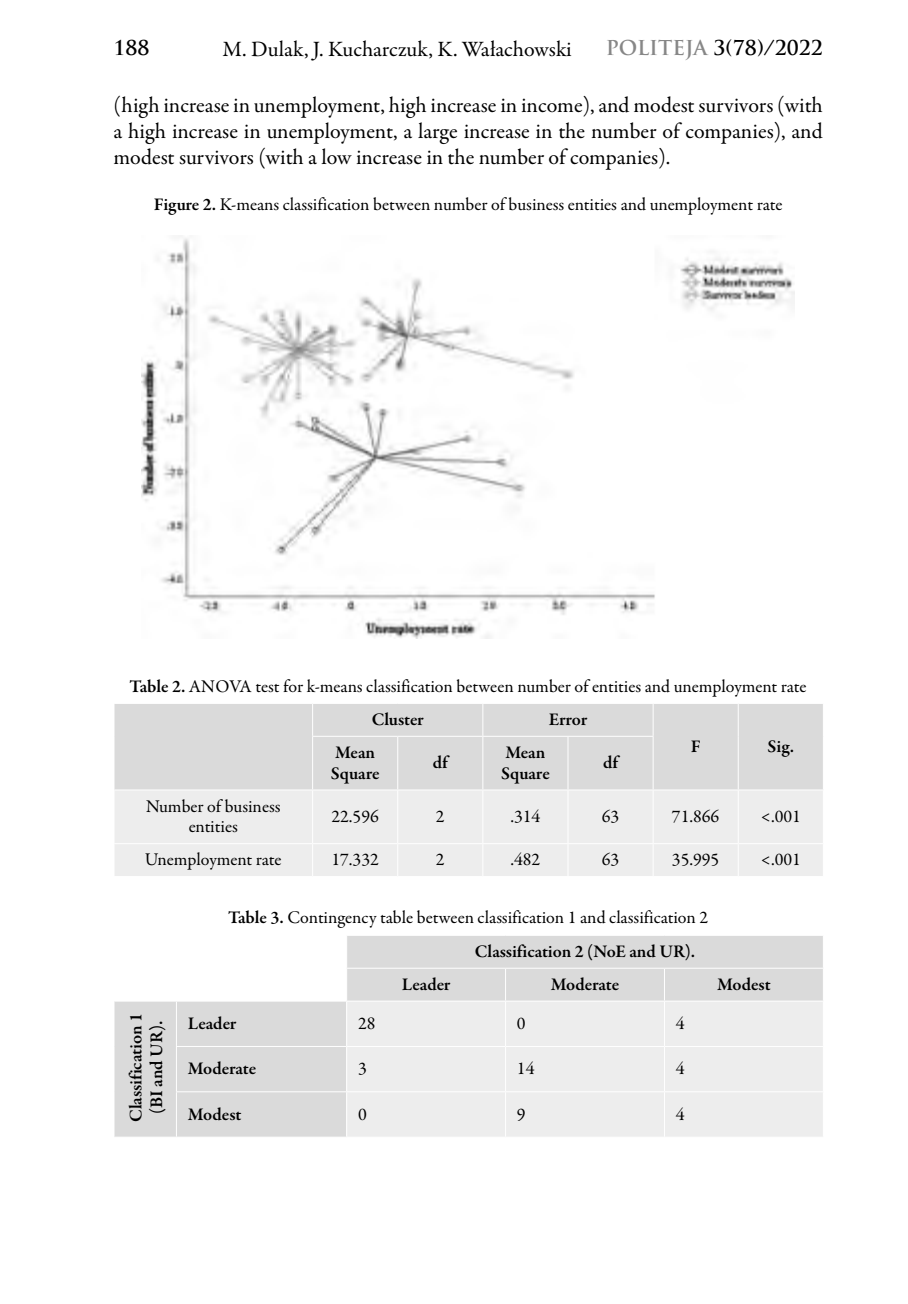
<style>
.page{position:relative;width:908px;height:1304px;background:#fff}
.page>*{position:absolute;margin:0;border:0;box-sizing:border-box;transform-origin:0 0}
.t1{font:22px/25.6px "Garamond Premr Pro";color:#000;text-align:justify}
.t2{font:700 20px "Trajan Pro";color:#000}
.t3{font:18px/33.4px "Garamond Premr Pro";color:#000}
.t4{font:600 18px/20.8px "Garamond Premr Pro";letter-spacing:-.005em;color:#000}
.s1{color:#878787}
.s2{font-weight:600}
</style>
<div class="page">
<div style="left:114px;top:704px;width:708px;height:85px;background:#dadada"></div>
<div style="left:115px;top:791px;width:707px;height:85px;background:#ededed"></div>
<hr style="left:312px;top:704px;width:1px;height:32px;background:#fff">
<hr style="left:482px;top:704px;width:1px;height:32px;background:#fff">
<hr style="left:652px;top:704px;width:1px;height:32px;background:#fff">
<hr style="left:737px;top:704px;width:1px;height:32px;background:#fff">
<hr style="left:312px;top:736px;width:85px;height:1px;background:#fff">
<hr style="left:312px;top:737px;width:1px;height:52px;background:#fff">
<hr style="left:397px;top:736px;width:85px;height:1px;background:#fff">
<hr style="left:397px;top:737px;width:1px;height:52px;background:#fff">
<hr style="left:482px;top:736px;width:85px;height:1px;background:#fff">
<hr style="left:482px;top:737px;width:1px;height:52px;background:#fff">
<hr style="left:567px;top:736px;width:86px;height:1px;background:#fff">
<hr style="left:567px;top:737px;width:1px;height:52px;background:#fff">
<hr style="left:652px;top:737px;width:1px;height:52px;background:#fff">
<hr style="left:737px;top:736px;width:1px;height:53px;background:#fff">
<hr style="left:312px;top:790px;width:1px;height:53px;background:#fff">
<hr style="left:397px;top:790px;width:1px;height:53px;background:#fff">
<hr style="left:482px;top:790px;width:1px;height:53px;background:#fff">
<hr style="left:567px;top:790px;width:1px;height:53px;background:#fff">
<hr style="left:652px;top:790px;width:1px;height:53px;background:#fff">
<hr style="left:737px;top:790px;width:1px;height:53px;background:#fff">
<hr style="left:113px;top:843px;width:199px;height:1px;background:#fff">
<hr style="left:312px;top:843px;width:85px;height:1px;background:#fff">
<hr style="left:312px;top:844px;width:1px;height:32px;background:#fff">
<hr style="left:397px;top:843px;width:85px;height:1px;background:#fff">
<hr style="left:397px;top:844px;width:1px;height:32px;background:#fff">
<hr style="left:482px;top:843px;width:85px;height:1px;background:#fff">
<hr style="left:482px;top:844px;width:1px;height:32px;background:#fff">
<hr style="left:567px;top:843px;width:85px;height:1px;background:#fff">
<hr style="left:567px;top:844px;width:1px;height:32px;background:#fff">
<hr style="left:652px;top:843px;width:86px;height:1px;background:#fff">
<hr style="left:652px;top:844px;width:1px;height:32px;background:#fff">
<hr style="left:738px;top:843px;width:85px;height:1px;background:#fff">
<hr style="left:737px;top:844px;width:1px;height:32px;background:#fff">
<svg style="left:114px;top:936px;width:708px;height:201px;fill:#dadada"></svg>
<div style="left:347px;top:1002px;width:475px;height:135px;background:#ededed"></div>
<hr style="left:346px;top:936px;width:1px;height:32px;background:#fff">
<hr style="left:346px;top:968px;width:159px;height:1px;background:#fff">
<hr style="left:346px;top:969px;width:1px;height:32px;background:#fff">
<hr style="left:505px;top:968px;width:159px;height:1px;background:#fff">
<hr style="left:505px;top:969px;width:1px;height:32px;background:#fff">
<hr style="left:664px;top:968px;width:159px;height:1px;background:#fff">
<hr style="left:663px;top:969px;width:1px;height:32px;background:#fff">
<hr style="left:113px;top:1001px;width:63px;height:1px;background:#fff">
<hr style="left:176px;top:1001px;width:170px;height:1px;background:#fff">
<hr style="left:176px;top:1002px;width:1px;height:44px;background:#fff">
<hr style="left:346px;top:1001px;width:159px;height:1px;background:#fff">
<hr style="left:346px;top:1002px;width:1px;height:44px;background:#fff">
<hr style="left:505px;top:1001px;width:159px;height:1px;background:#fff">
<hr style="left:505px;top:1002px;width:1px;height:44px;background:#fff">
<hr style="left:664px;top:1001px;width:159px;height:1px;background:#fff">
<hr style="left:663px;top:1002px;width:1px;height:44px;background:#fff">
<hr style="left:176px;top:1046px;width:170px;height:1px;background:#fff">
<hr style="left:176px;top:1047px;width:1px;height:44px;background:#fff">
<hr style="left:346px;top:1046px;width:159px;height:1px;background:#fff">
<hr style="left:346px;top:1047px;width:1px;height:44px;background:#fff">
<hr style="left:505px;top:1046px;width:159px;height:1px;background:#fff">
<hr style="left:505px;top:1047px;width:1px;height:44px;background:#fff">
<hr style="left:664px;top:1046px;width:159px;height:1px;background:#fff">
<hr style="left:663px;top:1047px;width:1px;height:44px;background:#fff">
<hr style="left:176px;top:1091px;width:170px;height:1px;background:#fff">
<hr style="left:176px;top:1092px;width:1px;height:45px;background:#fff">
<hr style="left:346px;top:1091px;width:159px;height:1px;background:#fff">
<hr style="left:346px;top:1092px;width:1px;height:45px;background:#fff">
<hr style="left:505px;top:1091px;width:159px;height:1px;background:#fff">
<hr style="left:505px;top:1092px;width:1px;height:45px;background:#fff">
<hr style="left:664px;top:1091px;width:159px;height:1px;background:#fff">
<hr style="left:663px;top:1092px;width:1px;height:45px;background:#fff">
<img style="left:142px;top:238px;width:652px;height:400px">
<p class="t2" style="left:113px;top:35px;width:37px">188</p>
<p class="t1" style="left:222px;top:36px;width:350px">M. Dulak, J. Kucharczuk, K. Wałachowski</p>
<p class="t2" style="left:605px;top:35px;width:218px"><span class="s1">POLITEJA</span> 3(78)/2022</p>
<p class="t1" style="left:113px;top:93px;width:710px">(high increase in unemployment, high increase in income), and modest survivors (with a high increase in unemployment, a large increase in the number of companies), and modest survivors (with a low increase in the number of companies).</p>
<p class="t3" style="left:154px;top:188px;width:630px"><span class="s2">Figure 2.</span> K-means classification between number of business entities and unemployment rate</p>
<p class="t3" style="left:371px;top:670px;width:436px;text-indent:-242px"><span class="s2">Table 2.</span> ANOVA test for k-means classification between number of entities and unemployment rate<br><span class="s2">Cluster</span></p>
<p class="t4" style="left:548px;top:709px;width:40px">Error</p>
<p class="t4" style="left:335px;top:742px;width:42px">Mean</p>
<p class="t4" style="left:330px;top:763px;width:50px">Square</p>
<p class="t4" style="left:432px;top:753px;width:16px">df</p>
<p class="t4" style="left:501px;top:742px;width:50px">Mean<br>Square</p>
<p class="t4" style="left:603px;top:753px;width:16px">df</p>
<p class="t4" style="left:690px;top:736px;width:11px">F</p>
<p class="t4" style="left:767px;top:736px;width:28px">Sig.</p>
<p class="t3" style="left:146px;top:796px;width:136px;line-height:20.8px;text-align:center">Number of business entities</p>
<p class="t3" style="left:331px;top:800px;width:49px">22.596</p>
<p class="t3" style="left:435px;top:800px;width:10px">2</p>
<p class="t3" style="left:510px;top:800px;width:31px">.314</p>
<p class="t3" style="left:601px;top:800px;width:19px">63</p>
<p class="t3" style="left:671px;top:800px;width:49px">71.866</p>
<p class="t3" style="left:760px;top:800px;width:42px">&lt;.001</p>
<p class="t3" style="left:145px;top:843px;width:138px">Unemployment rate</p>
<p class="t3" style="left:331px;top:843px;width:49px">17.332</p>
<p class="t3" style="left:435px;top:843px;width:10px">2</p>
<p class="t3" style="left:510px;top:843px;width:31px">.482</p>
<p class="t3" style="left:601px;top:843px;width:19px">63</p>
<p class="t3" style="left:671px;top:843px;width:49px">35.995</p>
<p class="t3" style="left:760px;top:843px;width:42px">&lt;.001</p>
<p class="t3" style="left:228px;top:901px;width:481px"><span class="s2">Table 3.</span> Contingency table between classification 1 and classification 2</p>
<p class="t4" style="left:474px;top:941px;width:221px">Classification 2 (NoE and UR).</p>
<p class="t4" style="left:401px;top:974px;width:50px">Leader</p>
<p class="t4" style="left:550px;top:974px;width:70px">Moderate</p>
<p class="t4" style="left:716px;top:974px;width:55px">Modest</p>
<p class="t4" style="left:125px;top:1122px;width:110px;text-align:center;rotate:-90deg">Classification 1 (BI and UR).</p>
<p class="t4" style="left:188px;top:1013px;width:50px">Leader</p>
<p class="t3" style="left:358px;top:1007px;width:19px">28</p>
<p class="t3" style="left:516px;top:1007px;width:10px">0</p>
<p class="t3" style="left:675px;top:1007px;width:10px">4</p>
<p class="t4" style="left:188px;top:1059px;width:70px">Moderate</p>
<p class="t3" style="left:358px;top:1052px;width:10px">3</p>
<p class="t3" style="left:516px;top:1052px;width:19px">14</p>
<p class="t3" style="left:675px;top:1052px;width:10px">4</p>
<p class="t4" style="left:188px;top:1104px;width:55px">Modest</p>
<p class="t3" style="left:358px;top:1098px;width:10px">0</p>
<p class="t3" style="left:516px;top:1098px;width:10px">9</p>
<p class="t3" style="left:675px;top:1098px;width:10px">4</p>
</div>
